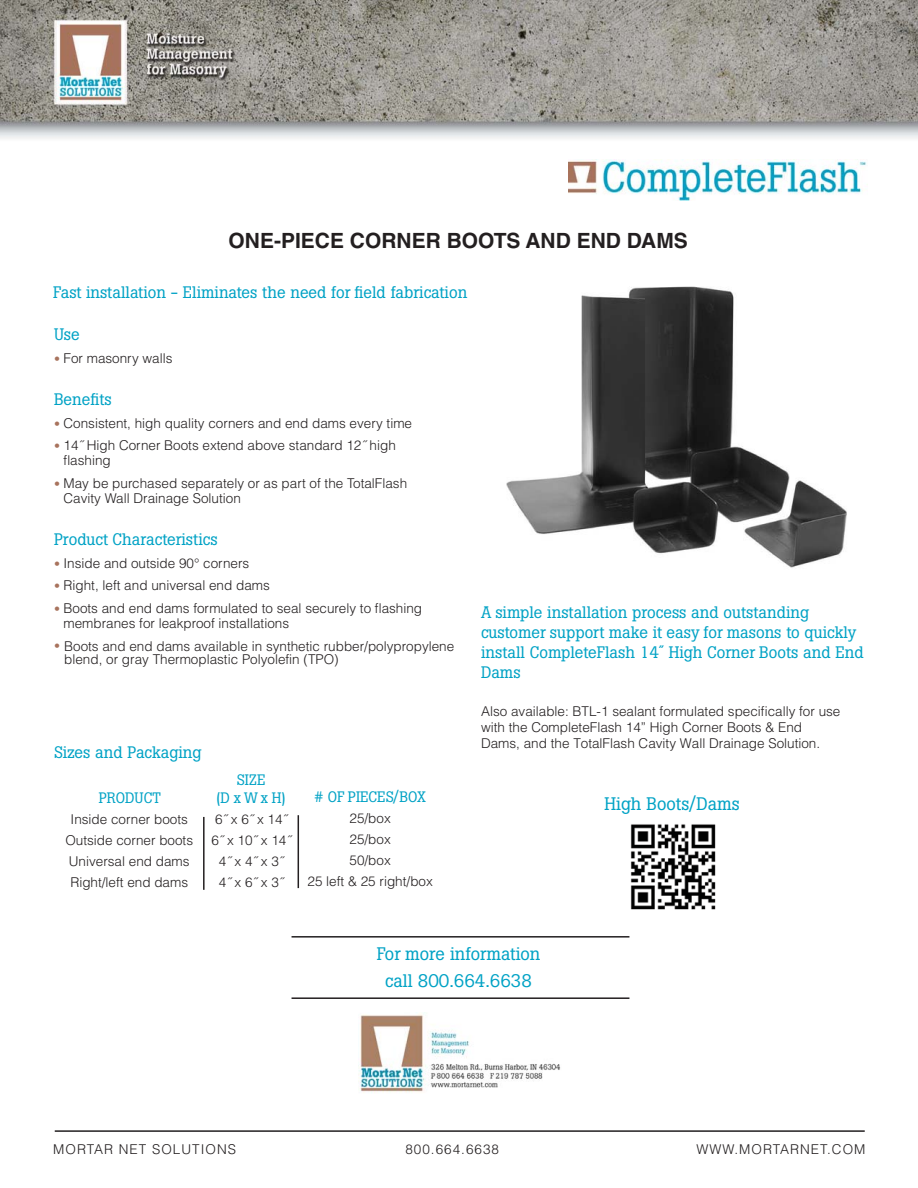
<style>
.page{position:relative;width:918px;height:1188px;background:#fff}
.page>*{position:absolute;margin:0;border:0;box-sizing:border-box;transform-origin:0 0}
.t1{font:700 21px "Helvetica LT Std";color:#231f20}
.t2{font:18px/27px "Boton Std";color:#00a2c5;text-align:center}
.t3{font:16.5px/19.8px "Boton Std";color:#00a2c5}
.t4{font:15px/18px "Boton Std";color:#00a2c5;text-align:center}
.t5{font:300 13.5px/21px "Helvetica LT Std";color:#231f20}
.t6{font:300 13.5px "Helvetica LT Std";letter-spacing:.075em;color:#231f20}
.t7{font:300 12px "Helvetica LT Std";color:#a8735d}
.s1{font-size:12px;color:#a8735d}
</style>
<div class="page">
<img style="left:506px;top:286px;width:341px;height:282px">
<img style="left:0;top:0;width:918px;height:139px">
<hr style="left:298px;top:815px;width:1px;height:73px;background:#231f20">
<hr style="left:203px;top:817px;width:2px;height:73px;background:#231f20">
<img style="left:630px;top:824px;width:86px;height:86px">
<hr style="left:55px;top:1130px;width:810px;height:2px;background:#231f20">
<hr style="left:292px;top:936px;width:337px;height:2px;background:#231f20">
<hr style="left:292px;top:997px;width:337px;height:2px;background:#231f20">
<img style="left:358px;top:1012px;width:203px;height:81px">
<img style="left:569px;top:160px;width:298px;height:41px">
<h1 class="t1" style="left:229px;top:229px;width:461px">ONE-PIECE CORNER BOOTS AND END DAMS</h1>
<p class="t3" style="left:53px;top:284px;width:416px">Fast installation - Eliminates the need for field fabrication</p>
<p class="t3" style="left:54px;top:326px;width:27px">Use</p>
<p class="t5" style="left:54px;top:349px;width:120px"><span class="s1">•</span> For masonry walls</p>
<p class="t3" style="left:54px;top:391px;width:59px">Benefits</p>
<p class="t5" style="left:54px;top:414px;width:360px"><span class="s1">•</span> Consistent, high quality corners and end dams every time</p>
<p class="t5" style="left:64px;top:439px;width:334px;line-height:15px;text-indent:-10px"><span class="s1">•</span> 14˝ High Corner Boots extend above standard 12˝ high flashing</p>
<p class="t5" style="left:64px;top:477px;width:345px;line-height:15px;text-indent:-10px"><span class="s1">•</span> May be purchased separately or as part of the TotalFlash<br>Cavity Wall Drainage Solution</p>
<p class="t3" style="left:54px;top:531px;width:165px">Product Characteristics</p>
<p class="t5" style="left:54px;top:553px;width:197px"><span class="s1">•</span> Inside and outside 90° corners</p>
<p class="t5" style="left:54px;top:576px;width:217px"><span class="s1">•</span> Right, left and universal end dams</p>
<p class="t5" style="left:64px;top:601px;width:360px;line-height:15px;text-indent:-10px"><span class="s1">•</span> Boots and end dams formulated to seal securely to flashing membranes for leakproof installations</p>
<p class="t7" style="left:54px;top:641px;width:7px">•</p>
<p class="t5" style="left:64px;top:641px;width:392px;line-height:12.9px">Boots and end dams available in synthetic rubber/polypropylene blend, or gray Thermoplastic Polyolefin (TPO)</p>
<p class="t3" style="left:54px;top:744px;width:149px">Sizes and Packaging</p>
<p class="t4" style="left:99px;top:790px;width:64px">PRODUCT</p>
<p class="t5" style="left:65px;top:810px;width:129px;text-align:center">Inside corner boots<br>Outside corner boots<br>Universal end dams<br>Right/left end dams</p>
<p class="t4" style="left:216px;top:772px;width:71px">SIZE<br>(D x W x H)</p>
<p class="t5" style="left:211px;top:810px;width:81px;text-align:center">6˝ x 6˝ x 14˝<br>6˝ x 10˝ x 14˝<br>4˝ x 4˝ x 3˝<br>4˝ x 6˝ x 3˝</p>
<p class="t4" style="left:315px;top:789px;width:113px"># OF PIECES/BOX</p>
<p class="t5" style="left:308px;top:809px;width:127px;text-align:center">25/box<br>25/box<br>50/box<br>25 left &amp; 25 right/box</p>
<p class="t3" style="left:481px;top:604px;width:384px">A simple installation process and outstanding customer support make it easy for masons to quickly install CompleteFlash 14˝ High Corner Boots and End Dams</p>
<p class="t5" style="left:481px;top:704px;width:361px;line-height:16.2px">Also available: BTL-1 sealant formulated specifically for use with the CompleteFlash 14” High Corner Boots &amp; End<br>Dams, and the TotalFlash Cavity Wall Drainage Solution.</p>
<h2 class="t2" style="left:605px;top:791px;width:137px">High Boots/Dams</h2>
<h2 class="t2" style="left:377px;top:941px;width:165px">For more information call 800.664.6638</h2>
<p class="t6" style="left:53px;top:1144px;width:184px">MORTAR NET SOLUTIONS</p>
<p class="t6" style="left:405px;top:1144px;width:95px">800.664.6638</p>
<p class="t6" style="left:697px;top:1144px;width:170px">WWW.MORTARNET.COM</p>
</div>
